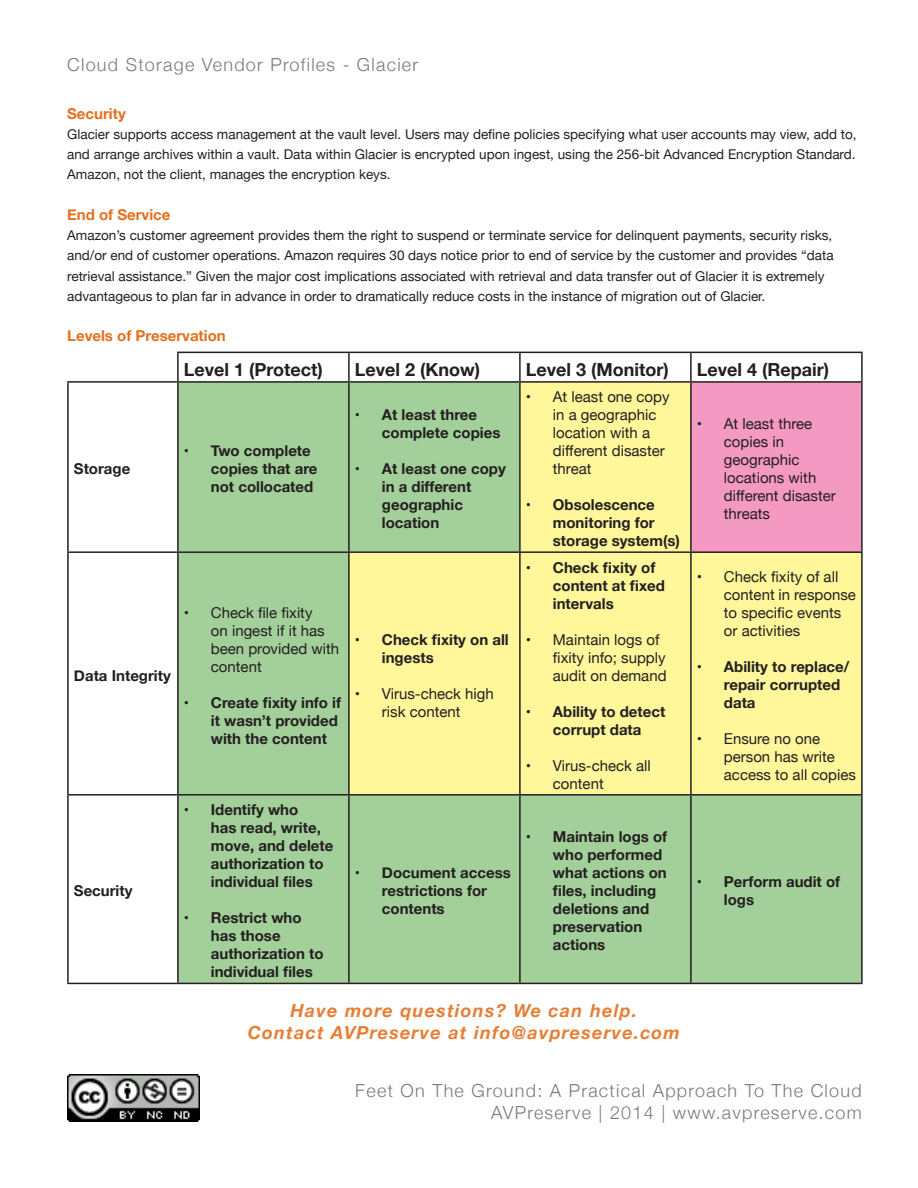
<style>
.page{position:relative;width:918px;height:1188px;background:#fff}
.page>*{position:absolute;margin:0;border:0;box-sizing:border-box;transform-origin:0 0}
.t1{font:300 18px/21.6px "Helvetica Neue";letter-spacing:.07em;color:#231f20;text-align:right}
.t2{font:italic 700 18px/21.6px "Helvetica Neue";letter-spacing:.07em;color:#e4701e;text-align:center}
.t3{font:700 18px "Helvetica Neue";color:#231f20}
.t4{font:700 15px/18px "Helvetica Neue";color:#231f20}
.t5{font:15px/18px "Helvetica Neue";color:#231f20}
.t6{font:700 15px "Helvetica Neue";color:#e4701e}
.t7{font:13.5px/20.2px "Helvetica Neue";color:#231f20;text-align:justify}
</style>
<div class="page">
<div style="left:179px;top:383px;width:682px;height:600px;background:#a3cf9a"></div>
<svg style="left:350px;top:383px;width:511px;height:411px;background:#f0f09a"></svg>
<div style="left:691px;top:382px;width:171px;height:170px;background:#f499c2"></div>
<hr style="left:177px;top:352px;width:172px;height:1px;background:#231f20">
<hr style="left:177px;top:353px;width:2px;height:28px;background:#231f20">
<hr style="left:349px;top:352px;width:171px;height:1px;background:#231f20">
<hr style="left:348px;top:353px;width:2px;height:28px;background:#231f20">
<hr style="left:520px;top:352px;width:171px;height:1px;background:#231f20">
<hr style="left:519px;top:353px;width:2px;height:28px;background:#231f20">
<hr style="left:691px;top:352px;width:172px;height:1px;background:#231f20">
<hr style="left:690px;top:353px;width:2px;height:28px;background:#231f20">
<hr style="left:861px;top:353px;width:2px;height:28px;background:#231f20">
<hr style="left:67px;top:381px;width:111px;height:2px;background:#231f20">
<hr style="left:67px;top:383px;width:2px;height:168px;background:#231f20">
<hr style="left:178px;top:381px;width:171px;height:2px;background:#231f20">
<hr style="left:177px;top:383px;width:2px;height:168px;background:#231f20">
<hr style="left:349px;top:381px;width:171px;height:2px;background:#231f20">
<hr style="left:348px;top:383px;width:2px;height:168px;background:#231f20">
<hr style="left:520px;top:381px;width:171px;height:2px;background:#231f20">
<hr style="left:519px;top:383px;width:2px;height:168px;background:#231f20">
<hr style="left:691px;top:381px;width:172px;height:2px;background:#231f20">
<hr style="left:690px;top:383px;width:2px;height:168px;background:#231f20">
<hr style="left:861px;top:383px;width:2px;height:168px;background:#231f20">
<hr style="left:67px;top:551px;width:111px;height:2px;background:#231f20">
<hr style="left:67px;top:553px;width:2px;height:241px;background:#231f20">
<hr style="left:178px;top:551px;width:171px;height:2px;background:#231f20">
<hr style="left:177px;top:553px;width:2px;height:241px;background:#231f20">
<hr style="left:349px;top:551px;width:171px;height:2px;background:#231f20">
<hr style="left:348px;top:553px;width:2px;height:241px;background:#231f20">
<hr style="left:520px;top:551px;width:171px;height:2px;background:#231f20">
<hr style="left:519px;top:553px;width:2px;height:241px;background:#231f20">
<hr style="left:691px;top:551px;width:172px;height:2px;background:#231f20">
<hr style="left:690px;top:553px;width:2px;height:241px;background:#231f20">
<hr style="left:861px;top:553px;width:2px;height:241px;background:#231f20">
<hr style="left:67px;top:794px;width:111px;height:2px;background:#231f20">
<hr style="left:67px;top:796px;width:2px;height:187px;background:#231f20">
<hr style="left:178px;top:794px;width:171px;height:2px;background:#231f20">
<hr style="left:177px;top:796px;width:2px;height:187px;background:#231f20">
<hr style="left:349px;top:794px;width:171px;height:2px;background:#231f20">
<hr style="left:348px;top:796px;width:2px;height:187px;background:#231f20">
<hr style="left:520px;top:794px;width:171px;height:2px;background:#231f20">
<hr style="left:519px;top:796px;width:2px;height:187px;background:#231f20">
<hr style="left:691px;top:794px;width:172px;height:2px;background:#231f20">
<hr style="left:690px;top:796px;width:2px;height:187px;background:#231f20">
<hr style="left:861px;top:796px;width:2px;height:187px;background:#231f20">
<hr style="left:67px;top:983px;width:111px;height:1px;background:#231f20">
<hr style="left:178px;top:983px;width:171px;height:1px;background:#231f20">
<hr style="left:349px;top:983px;width:171px;height:1px;background:#231f20">
<hr style="left:520px;top:983px;width:171px;height:1px;background:#231f20">
<hr style="left:691px;top:983px;width:172px;height:1px;background:#231f20">
<img style="left:67px;top:1075px;width:132px;height:46px">
<h1 class="t1" style="left:67px;top:53px;width:353px">Cloud Storage Vendor Profiles - Glacier</h1>
<p class="t6" style="left:67px;top:102px;width:60px">Security</p>
<p class="t7" style="left:67px;top:125px;width:791px">Glacier supports access management at the vault level. Users may define policies specifying what user accounts may view, add to, and arrange archives within a vault. Data within Glacier is encrypted upon ingest, using the 256-bit Advanced Encryption Standard.<br>Amazon, not the client, manages the encryption keys.</p>
<p class="t6" style="left:67px;top:203px;width:105px">End of Service</p>
<p class="t7" style="left:67px;top:226px;width:768px;text-align:left">Amazon’s customer agreement provides them the right to suspend or terminate service for delinquent payments, security risks, and/or end of customer operations. Amazon requires 30 days notice prior to end of service by the customer and provides “data retrieval assistance.” Given the major cost implications associated with retrieval and data transfer out of Glacier it is extremely advantageous to plan far in advance in order to dramatically reduce costs in the instance of migration out of Glacier.</p>
<p class="t6" style="left:67px;top:324px;width:160px">Levels of Preservation</p>
<h1 class="t3" style="left:184px;top:355px;width:141px">Level 1 (Protect)</h1>
<h1 class="t3" style="left:355px;top:355px;width:127px">Level 2 (Know)</h1>
<h1 class="t3" style="left:526px;top:355px;width:144px">Level 3 (Monitor)</h1>
<h1 class="t3" style="left:697px;top:355px;width:134px">Level 4 (Repair)</h1>
<p class="t4" style="left:74px;top:460px;width:58px">Storage</p>
<p class="t4" style="left:74px;top:667px;width:98px">Data Integrity</p>
<p class="t4" style="left:74px;top:882px;width:60px">Security</p>
<p class="t4" style="left:211px;top:442px;width:108px;text-indent:-27px">• Two complete copies that are not collocated</p>
<p class="t4" style="left:382px;top:406px;width:120px;text-indent:-27px">• At least three complete copies</p>
<p class="t4" style="left:382px;top:460px;width:125px;text-indent:-27px">• At least one copy in a different geographic location</p>
<p class="t5" style="left:211px;top:604px;width:130px;text-indent:-27px">• Check file fixity<br>on ingest if it has been provided with content</p>
<p class="t4" style="left:211px;top:694px;width:132px;text-indent:-27px">• Create fixity info if it wasn’t provided with the content</p>
<p class="t4" style="left:382px;top:631px;width:128px;text-indent:-27px">• Check fixity on all ingests</p>
<p class="t5" style="left:355px;top:685px;width:140px;text-align:center">• Virus-check high risk content</p>
<p class="t4" style="left:211px;top:801px;width:124px;text-indent:-27px">• Identify who<br>has read, write, move, and delete authorization to individual files</p>
<p class="t4" style="left:211px;top:909px;width:114px;text-indent:-27px">• Restrict who has those authorization to individual files</p>
<p class="t4" style="left:382px;top:864px;width:130px;text-indent:-27px">• Document access restrictions for contents</p>
<p class="t5" style="left:553px;top:389px;width:118px;text-indent:-27px">• At least one copy in a geographic location with a different disaster threat</p>
<p class="t4" style="left:553px;top:496px;width:129px;text-indent:-27px">• Obsolescence monitoring for storage system(s)</p>
<p class="t4" style="left:553px;top:559px;width:113px;text-indent:-27px">• Check fixity of content at fixed intervals</p>
<p class="t5" style="left:553px;top:631px;width:115px;text-indent:-27px">• Maintain logs of fixity info; supply audit on demand</p>
<p class="t4" style="left:526px;top:703px;width:141px;text-align:center">• Ability to detect corrupt data</p>
<p class="t5" style="left:553px;top:757px;width:100px;text-indent:-27px">• Virus-check all content</p>
<p class="t4" style="left:553px;top:828px;width:116px;text-indent:-27px">• Maintain logs of who performed what actions on files, including deletions and preservation actions</p>
<h1 class="t2" style="left:248px;top:1000px;width:434px">Have more questions? We can help.<br>Contact AVPreserve at info@avpreserve.com</h1>
<p class="t5" style="left:724px;top:416px;width:113px;text-indent:-27px">• At least three copies in geographic locations with different disaster threats</p>
<p class="t5" style="left:724px;top:568px;width:133px;text-indent:-27px">• Check fixity of all content in response to specific events or activities</p>
<p class="t4" style="left:724px;top:658px;width:127px;text-indent:-27px">• Ability to replace/ repair corrupted data</p>
<p class="t5" style="left:724px;top:730px;width:133px;text-indent:-27px">• Ensure no one person has write access to all copies</p>
<p class="t4" style="left:724px;top:873px;width:118px;text-indent:-27px">• Perform audit of logs</p>
<h1 class="t1" style="left:356px;top:1079px;width:508px">Feet On The Ground: A Practical Approach To The Cloud<br>AVPreserve | 2014 | www.avpreserve.com</h1>
</div>
